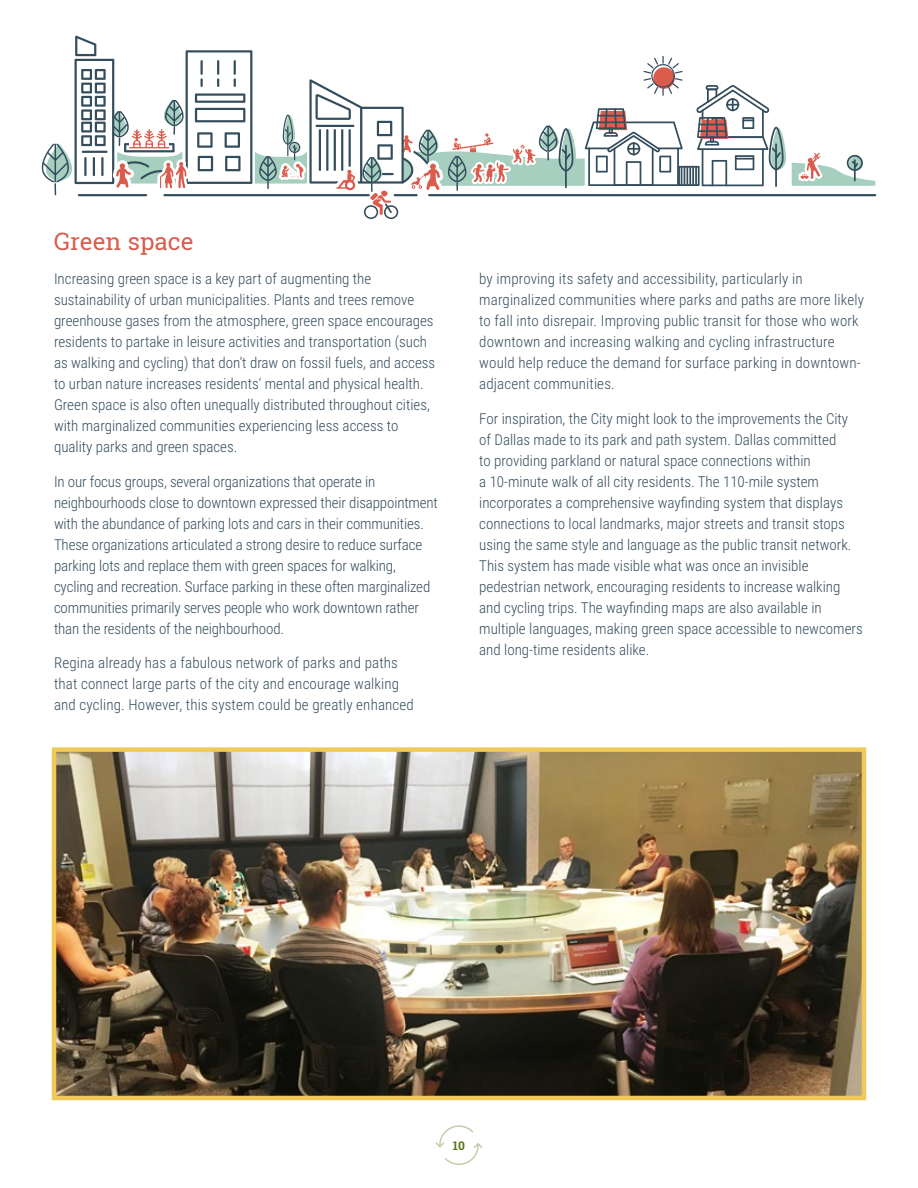
<style>
.page{position:relative;width:918px;height:1188px;background:#fff}
.page>*{position:absolute;margin:0;border:0;box-sizing:border-box;transform-origin:0 0}
.t1{font:24px "Roboto Slab";letter-spacing:.005em;color:#db5c4d}
.t2{font:300 15px/21px "Roboto Condensed";color:#334d5c}
.t3{font:700 12px "Roboto Slab";color:#597519}
</style>
<div class="page">
<svg style="left:435px;top:1125px;width:48px;height:40px"></svg>
<svg style="left:41px;top:35px;width:836px;height:184px"></svg>
<img style="left:57px;top:752px;width:804px;height:343px">
<div style="left:52px;top:747px;width:814px;height:353px;border:4px solid #f0c959"></div>
<h1 class="t1" style="left:54px;top:225px;width:141px">Green space</h1>
<p class="t2" style="left:54px;top:268px;width:383px">Increasing green space is a key part of augmenting the sustainability of urban municipalities. Plants and trees remove greenhouse gases from the atmosphere, green space encourages residents to partake in leisure activities and transportation (such as walking and cycling) that don’t draw on fossil fuels, and access to urban nature increases residents’ mental and physical health.<br>Green space is also often unequally distributed throughout cities, with marginalized communities experiencing less access to quality parks and green spaces.</p>
<p class="t2" style="left:54px;top:470px;width:386px">In our focus groups, several organizations that operate in neighbourhoods close to downtown expressed their disappointment with the abundance of parking lots and cars in their communities.<br>These organizations articulated a strong desire to reduce surface parking lots and replace them with green spaces for walking, cycling and recreation. Surface parking in these often marginalized communities primarily serves people who work downtown rather than the residents of the neighbourhood.</p>
<p class="t2" style="left:54px;top:652px;width:361px">Regina already has a fabulous network of parks and paths that connect large parts of the city and encourage walking and cycling. However, this system could be greatly enhanced</p>
<p class="t2" style="left:479px;top:268px;width:386px">by improving its safety and accessibility, particularly in marginalized communities where parks and paths are more likely to fall into disrepair. Improving public transit for those who work downtown and increasing walking and cycling infrastructure would help reduce the demand for surface parking in downtown&shy;adjacent communities.</p>
<p class="t2" style="left:479px;top:407px;width:385px">For inspiration, the City might look to the improvements the City of Dallas made to its park and path system. Dallas committed<br>to providing parkland or natural space connections within<br>a 10-minute walk of all city residents. The 110-mile system incorporates a comprehensive wayfinding system that displays connections to local landmarks, major streets and transit stops using the same style and language as the public transit network.<br>This system has made visible what was once an invisible pedestrian network, encouraging residents to increase walking and cycling trips. The wayfinding maps are also available in multiple languages, making green space accessible to newcomers and long-time residents alike.</p>
<p class="t3" style="left:453px;top:1137px;width:14px">10</p>
</div>
